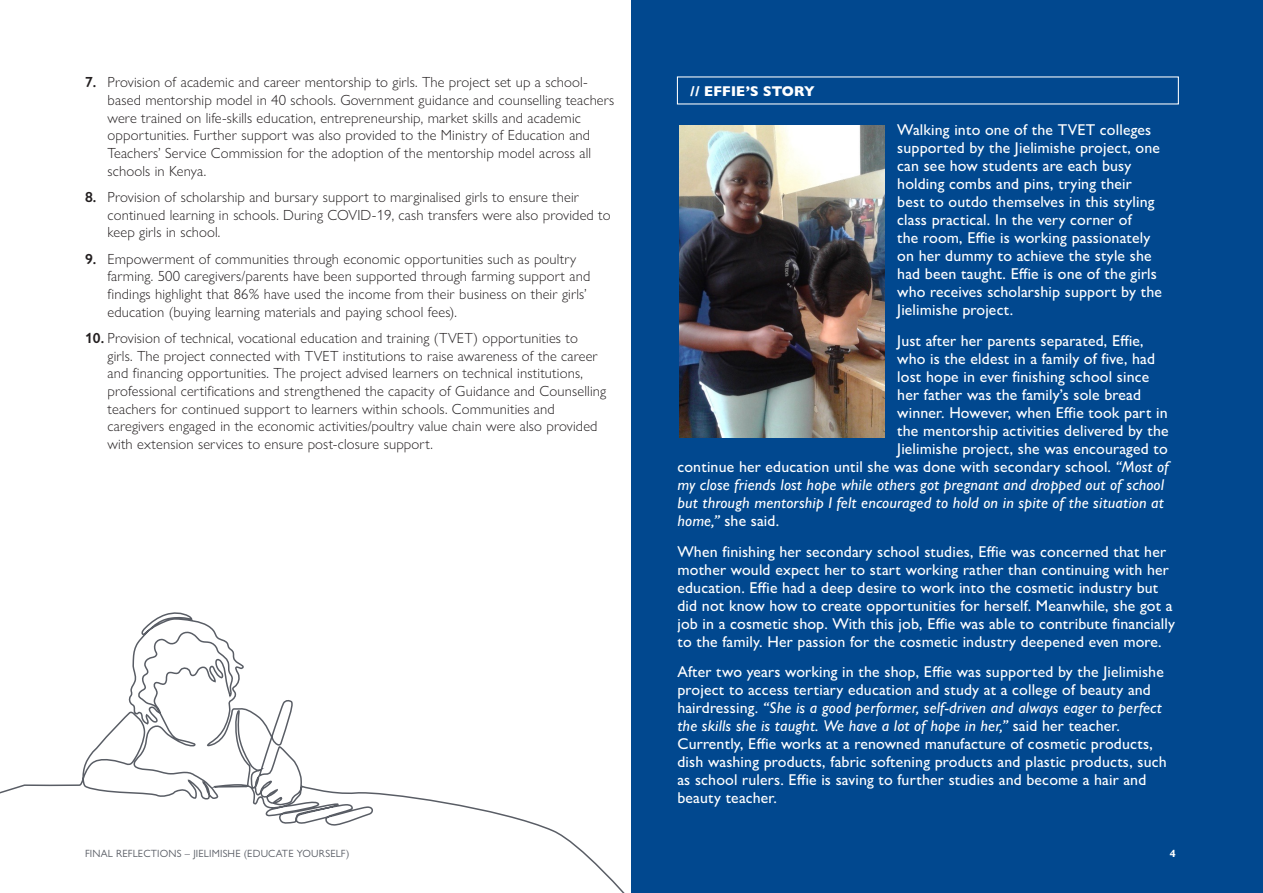
<style>
.page{position:relative;width:1263px;height:893px;background:#fff}
.page>*{position:absolute;margin:0;border:0;box-sizing:border-box;transform-origin:0 0}
.Story_text_white{font:500 15.75px/18px "Gill Sans Nova";letter-spacing:.01em;color:#fff}
.Story_text_white-2{font:italic 500 15.75px "Gill Sans Nova";letter-spacing:.01em;color:#fff}
.t1{font:300 14.7px/17.7px "Gill Sans Nova";letter-spacing:.01em;color:#231f20}
.CS_heading_double_co{font:800 14.25px "Gill Sans Nova";letter-spacing:.01em;color:#fff}
.h2{font:10.5px "Gill Sans Nova";letter-spacing:.015em;color:#595d65}
.h2-2{font:700 10.5px "Gill Sans Nova";color:#fff}
.s1{font-weight:600}
.s2{font-style:italic}
</style>
<div class="page">
<div style="left:631px;top:0;width:632px;height:893px;background:#01488f"></div>
<img style="left:679px;top:125px;width:205px;height:313px">
<svg style="left:0;top:612px;width:625px;height:281px"></svg>
<p class="t1" style="left:108px;top:73px;width:508px;text-indent:-22px"><span class="s1">7.</span> Provision of academic and career mentorship to girls. The project set up a school&shy;based mentorship model in 40 schools. Government guidance and counselling teachers were trained on life-skills education, entrepreneurship, market skills and academic opportunities. Further support was also provided to the Ministry of Education and Teachers’ Service Commission for the adoption of the mentorship model across all schools in Kenya.</p>
<p class="t1" style="left:108px;top:188px;width:505px;text-indent:-22px"><span class="s1">8.</span> Provision of scholarship and bursary support to marginalised girls to ensure their continued learning in schools. During COVID-19, cash transfers were also provided to keep girls in school.</p>
<p class="t1" style="left:108px;top:250px;width:484px;text-indent:-22px"><span class="s1">9.</span> Empowerment of communities through economic opportunities such as poultry farming. 500 caregivers/parents have been supported through farming support and findings highlight that 86% have used the income from their business on their girls’ education (buying learning materials and paying school fees).</p>
<p class="t1" style="left:108px;top:329px;width:500px;text-indent:-22px"><span class="s1">10.</span> Provision of technical, vocational education and training (TVET) opportunities to girls. The project connected with TVET institutions to raise awareness of the career and financing opportunities. The project advised learners on technical institutions, professional certifications and strengthened the capacity of Guidance and Counselling teachers for continued support to learners within schools. Communities and caregivers engaged in the economic activities/poultry value chain were also provided with extension services to ensure post-closure support.</p>
<p class="CS_heading_double_co" style="left:690px;top:82px;width:126px">// EFFIE’S STORY</p>
<p class="Story_text_white" style="left:897px;top:121px;width:266px">Walking into one of the TVET colleges supported by the Jielimishe project, one can see how students are each busy holding combs and pins, trying their best to outdo themselves in this styling class practical. In the very corner of<br>the room, Effie is working passionately on her dummy to achieve the style she had been taught. Effie is one of the girls who receives scholarship support by the Jielimishe project.</p>
<p class="Story_text_white" style="left:897px;top:331px;width:248px">Just after her parents separated, Effie,</p>
<p class="Story_text_white" style="left:897px;top:349px;width:259px">who is the eldest in a family of five, had</p>
<p class="Story_text_white" style="left:897px;top:367px;width:254px">lost hope in ever finishing school since</p>
<p class="Story_text_white" style="left:897px;top:385px;width:245px">her father was the family’s sole bread</p>
<p class="Story_text_white" style="left:897px;top:403px;width:272px">winner. However, when Effie took part in</p>
<p class="Story_text_white" style="left:897px;top:421px;width:273px">the mentorship activities delivered by the</p>
<p class="Story_text_white" style="left:897px;top:439px;width:272px">Jielimishe project, she was encouraged to</p>
<p class="Story_text_white" style="left:677px;top:457px;width:493px">continue her education until she was done with secondary school. <span class="s2">“Most of</span></p>
<p class="Story_text_white-2" style="left:677px;top:475px;width:488px">my close friends lost hope while others got pregnant and dropped out of school</p>
<p class="Story_text_white-2" style="left:677px;top:493px;width:488px">but through mentorship I felt encouraged to hold on in spite of the situation at</p>
<p class="Story_text_white" style="left:677px;top:511px;width:103px"><span class="s2">home,”</span> she said.</p>
<p class="Story_text_white" style="left:677px;top:542px;width:499px">When finishing her secondary school studies, Effie was concerned that her mother would expect her to start working rather than continuing with her education. Effie had a deep desire to work into the cosmetic industry but did not know how to create opportunities for herself. Meanwhile, she got a job in a cosmetic shop. With this job, Effie was able to contribute financially to the family. Her passion for the cosmetic industry deepened even more.</p>
<p class="Story_text_white" style="left:677px;top:663px;width:491px">After two years working in the shop, Effie was supported by the Jielimishe project to access tertiary education and study at a college of beauty and hairdressing. <span class="s2">“She is a good performer, self-driven and always eager to perfect the skills she is taught. We have a lot of hope in her,”</span> said her teacher.<br>Currently, Effie works at a renowned manufacture of cosmetic products, dish washing products, fabric softening products and plastic products, such as school rulers. Effie is saving to further studies and become a hair and beauty teacher.</p>
<p class="h2" style="left:85px;top:847px;width:266px">FINAL REFLECTIONS – JIELIMISHE (EDUCATE YOURSELF)</p>
<p class="h2-2" style="left:1170px;top:847px;width:7px">4</p>
</div>
